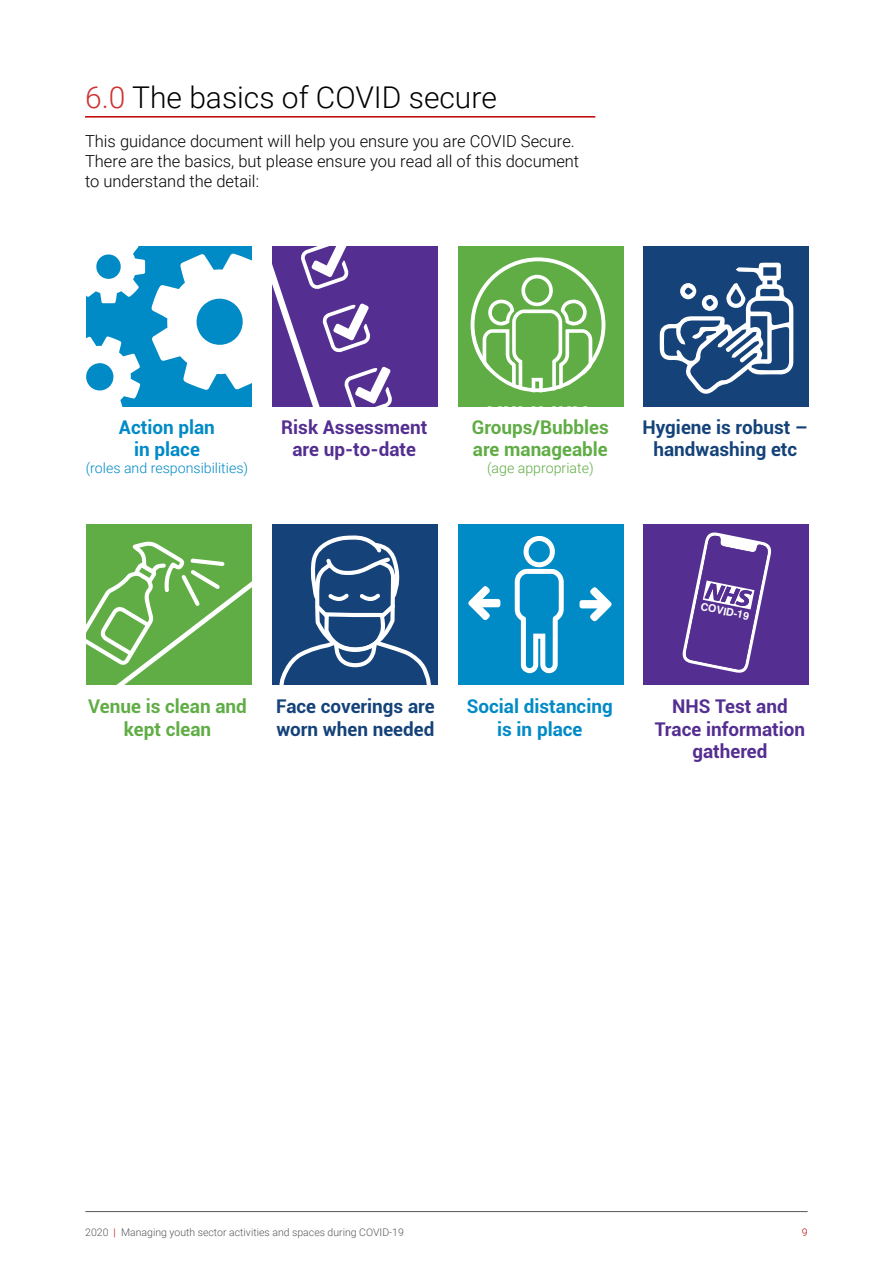
<style>
.page{position:relative;width:893px;height:1263px;background:#fff}
.page>*{position:absolute;margin:0;border:0;box-sizing:border-box;transform-origin:0 0}
.heading_underlined{font:300 30px "Roboto";color:#000}
.t1{font:700 18.9px/22.6px "Roboto";color:#542e91;text-align:center}
.t2{font:700 18.9px/22.6px "Roboto";color:#154379;text-align:center}
.t3{font:700 18.9px/22.6px "Roboto";color:#60ad45}
.t4{font:700 18.9px/22.6px "Roboto";color:#008ac6;text-align:center}
.Body_text{font:300 16.5px/19.8px "Roboto";color:#000}
.t5{font:300 14.1px "Roboto";color:#008ac6}
.t6{font:300 14.1px "Roboto";color:#60ad45}
.t7{font:700 10.65px "Helvetica";color:#fff}
.t8{font:300 10.5px "Roboto";color:#57585a}
.t9{font:300 10.5px "Roboto";color:#c00000}
.s1{color:#cd3333}
.s2{color:#c00000}
</style>
<div class="page">
<hr style="left:86px;top:1211px;width:721px;height:1px;background:#57585a">
<hr style="left:85px;top:116px;width:510px;height:2px;background:#c00000">
<div style="left:86px;top:246px;width:166px;height:160px;background:#008ac6"></div>
<div style="left:272px;top:246px;width:166px;height:160px;background:#542e91"></div>
<div style="left:458px;top:246px;width:165px;height:160px;background:#60ad45"></div>
<div style="left:643px;top:246px;width:166px;height:160px;background:#154379"></div>
<div style="left:458px;top:524px;width:165px;height:160px;background:#008ac6"></div>
<div style="left:643px;top:524px;width:166px;height:160px;background:#542e91"></div>
<div style="left:86px;top:524px;width:166px;height:160px;background:#60ad45"></div>
<div style="left:272px;top:524px;width:166px;height:160px;background:#154379"></div>
<svg style="left:660px;top:263px;width:133px;height:131px"></svg>
<div style="left:471px;top:257px;width:134px;height:135px;border:4px solid #fff;border-radius:50%"></div>
<svg style="left:477px;top:275px;width:121px;height:132px"></svg>
<svg style="left:276px;top:535px;width:157px;height:150px"></svg>
<svg style="left:152px;top:246px;width:240px;height:161px"></svg>
<svg style="left:579px;top:587px;width:33px;height:34px"></svg>
<svg style="left:514px;top:536px;width:50px;height:149px"></svg>
<svg style="left:468px;top:586px;width:32px;height:34px"></svg>
<svg style="left:86px;top:246px;width:59px;height:57px"></svg>
<svg style="left:86px;top:336px;width:54px;height:71px"></svg>
<svg style="left:682px;top:532px;width:90px;height:141px"></svg>
<svg style="left:86px;top:541px;width:166px;height:144px"></svg>
<p class="heading_underlined" style="left:85px;top:76px;width:413px"><span class="s1">6.0</span> The basics of COVID secure</p>
<p class="Body_text" style="left:85px;top:131px;width:496px">This guidance document will help you ensure you are COVID Secure.<br>There are the basics, but please ensure you read all of this document to understand the detail:</p>
<p class="t4" style="left:119px;top:415px;width:97px">Action plan in place</p>
<p class="t5" style="left:86px;top:458px;width:164px">(roles and responsibilities)</p>
<p class="t1" style="left:281px;top:415px;width:148px">Risk Assessment are up-to-date</p>
<p class="t3" style="left:472px;top:415px;width:139px">Groups/Bubbles are manageable</p>
<p class="t6" style="left:487px;top:458px;width:108px">(age appropriate)</p>
<p class="t2" style="left:642px;top:415px;width:167px">Hygiene is robust – handwashing etc</p>
<p class="t7" style="left:702px;top:598px;width:51px;rotate:11deg">COVID-19</p>
<p class="t2" style="left:276px;top:694px;width:160px;text-align:left">Face coverings are worn when needed</p>
<p class="t3" style="left:88px;top:694px;width:160px;text-align:center">Venue is clean and kept clean</p>
<p class="t4" style="left:467px;top:694px;width:148px">Social distancing is in place</p>
<p class="t1" style="left:655px;top:694px;width:152px">NHS Test and<br>Trace information gathered</p>
<p class="t8" style="left:85px;top:1225px;width:320px">2020 <span class="s2">|</span> Managing youth sector activities and spaces during COVID-19</p>
<p class="t9" style="left:802px;top:1225px;width:7px">9</p>
</div>
